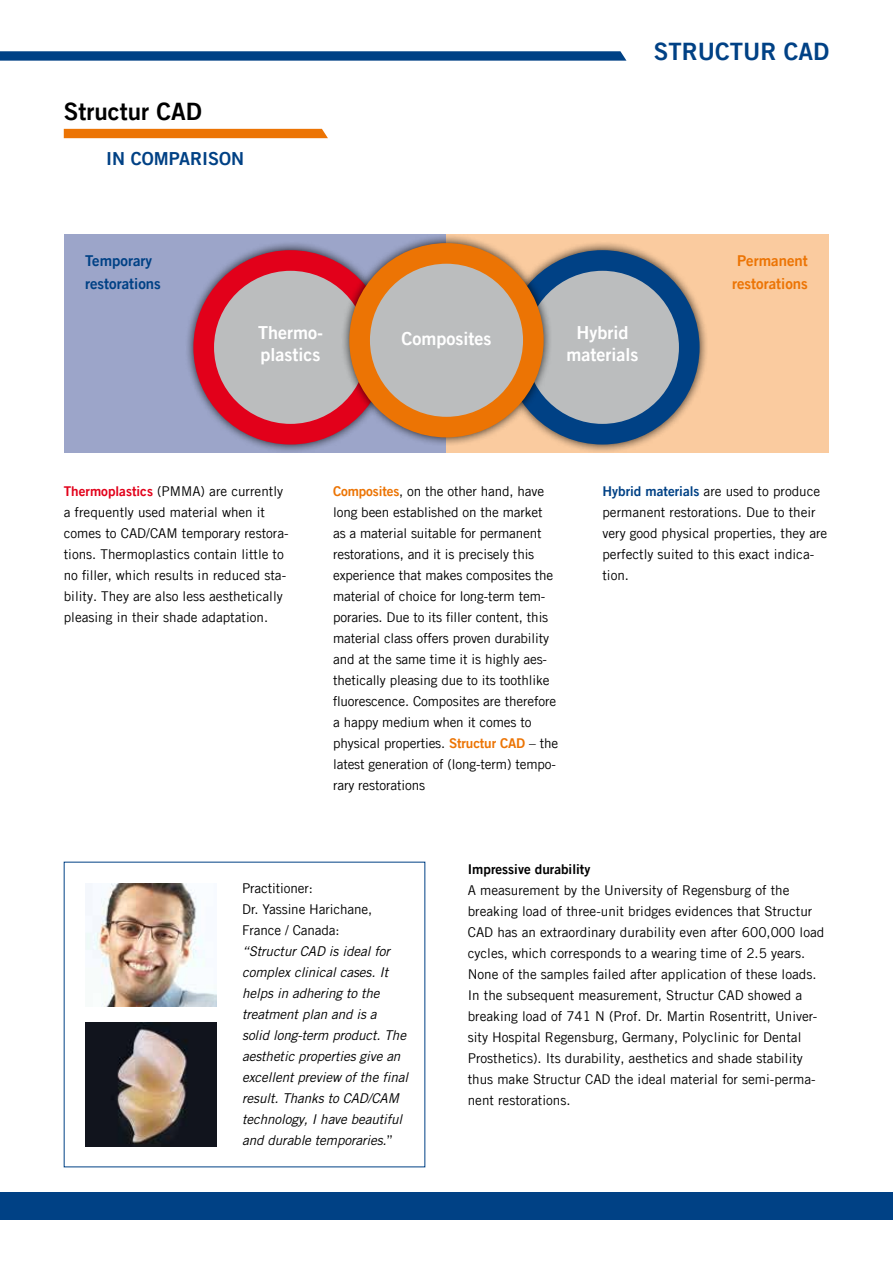
<style>
.page{position:relative;width:893px;height:1263px;background:#fff}
.page>*{position:absolute;margin:0;border:0;box-sizing:border-box;transform-origin:0 0}
.t1{font:24px "Trade Gothic LT Com Bd 2";color:#004185}
.t2{font:24px "Trade Gothic LT Com Bd 2";color:#000}
.t3{font:18px/21.6px "Trade Gothic LT Com Bd 2";color:#fff}
.t4{font:18px "Trade Gothic LT Com Bd 2";color:#004185}
.t5{font:15px/22.5px "Trade Gothic LT Com Bd 2";color:#004185}
.t6{font:15px/22.5px "Trade Gothic LT Com Bd 2";color:#ec7404;text-align:center}
.t7{font:13.5px/21px "Trade Gothic LT Com";color:#000}
.t8{font:italic 13.5px/21px "Trade Gothic LT Com";letter-spacing:-.01em;color:#000}
.t9{font:13.5px "Trade Gothic LT Com Bd 2";color:#000}
.s1{font-family:"Trade Gothic LT Com Bd 2";color:#e2001a}
.s2{font-family:"Trade Gothic LT Com Bd 2";color:#ec7404}
.s3{font-family:"Trade Gothic LT Com Bd 2";color:#004185}
.s4{font-style:normal}
</style>
<div class="page">
<div style="left:0;top:1192px;width:893px;height:28px;background:#004185"></div>
<svg style="left:0;top:51px;width:626px;height:10px;background:#114d8d"></svg>
<div style="left:64px;top:234px;width:382px;height:219px;background:#9ca5c9"></div>
<div style="left:446px;top:234px;width:383px;height:219px;background:#facb9f"></div>
<div style="left:184px;top:241px;width:213px;height:212px;background:#000;opacity:.75"></div>
<div style="left:193px;top:250px;width:195px;height:194px;background:#e2001a;border-radius:50%"></div>
<div style="left:496px;top:241px;width:212px;height:212px;background:#000;opacity:.75"></div>
<div style="left:505px;top:250px;width:195px;height:194px;background:#004185;border-radius:50%"></div>
<div style="left:64px;top:129px;width:264px;height:9px;background:#ec7404"></div>
<div style="left:214px;top:271px;width:153px;height:153px;background:#bbbdbe;border-radius:50%"></div>
<div style="left:526px;top:271px;width:153px;height:153px;background:#bbbdbe;border-radius:50%"></div>
<div style="left:340px;top:234px;width:213px;height:212px;background:#000;opacity:.75"></div>
<div style="left:349px;top:243px;width:195px;height:194px;background:#ec7404;border-radius:50%"></div>
<div style="left:370px;top:264px;width:153px;height:153px;background:#bbbdbe;border-radius:50%"></div>
<img style="left:85px;top:883px;width:132px;height:123px">
<img style="left:85px;top:1023px;width:132px;height:123px">
<h1 class="t2" style="left:64px;top:97px;width:139px">Structur CAD</h1>
<h2 class="t4" style="left:106px;top:147px;width:139px">IN COMPARISON</h2>
<h1 class="t1" style="left:654px;top:37px;width:177px">STRUCTUR CAD</h1>
<p class="t5" style="left:85px;top:249px;width:77px">Temporary restorations</p>
<p class="t6" style="left:732px;top:249px;width:77px">Permanent restorations</p>
<h2 class="t3" style="left:566px;top:322px;width:73px;text-align:center">Hybrid materials</h2>
<h2 class="t3" style="left:258px;top:322px;width:66px">Thermo&shy;plastics</h2>
<h2 class="t3" style="left:401px;top:328px;width:91px">Composites</h2>
<p class="t7" style="left:64px;top:480px;width:226px"><span class="s1">Thermoplastics</span> (PMMA) are currently a frequently used material when it comes to CAD/CAM temporary restora&shy;tions. Thermoplastics contain little to no filler, which results in reduced sta&shy;bility. They are also less aesthetically pleasing in their shade adaptation.</p>
<p class="t7" style="left:333px;top:480px;width:227px"><span class="s2">Composites</span>, on the other hand, have long been established on the market as a material suitable for permanent restorations, and it is precisely this experience that makes composites the material of choice for long-term tem&shy;poraries. Due to its filler content, this material class offers proven durability and at the same time it is highly aes&shy;thetically pleasing due to its toothlike fluorescence. Composites are therefore a happy medium when it comes to physical properties. <span class="s2">Structur CAD</span> – the latest generation of (long-term) tempo&shy;rary restorations</p>
<p class="t7" style="left:602px;top:481px;width:226px"><span class="s3">Hybrid materials</span> are used to produce permanent restorations. Due to their very good physical properties, they are perfectly suited to this exact indica&shy;tion.</p>
<p class="t7" style="left:242px;top:877px;width:132px">Practitioner:<br>Dr. Yassine Harichane,<br>France / Canada:</p>
<p class="t8" style="left:242px;top:940px;width:167px">“Structur CAD is ideal for complex clinical cases. It helps in adhering to the treatment plan and is a<br>solid long-term product. The aesthetic properties give an excellent preview of the final result. Thanks to CAD/CAM technology, I have beautiful and durable temporaries.<span class="s4">”</span></p>
<p class="t9" style="left:468px;top:861px;width:124px">Impressive durability</p>
<p class="t7" style="left:468px;top:880px;width:358px">A measurement by the University of Regensburg of the breaking load of three-unit bridges evidences that Structur CAD has an extraordinary durability even after 600,000 load cycles, which corresponds to a wearing time of 2.5 years.<br>None of the samples failed after application of these loads.<br>In the subsequent measurement, Structur CAD showed a breaking load of 741 N (Prof. Dr. Martin Rosentritt, Univer&shy;sity Hospital Regensburg, Germany, Polyclinic for Dental Prosthetics). Its durability, aesthetics and shade stability thus make Structur CAD the ideal material for semi-perma&shy;nent restorations.</p>
</div>
